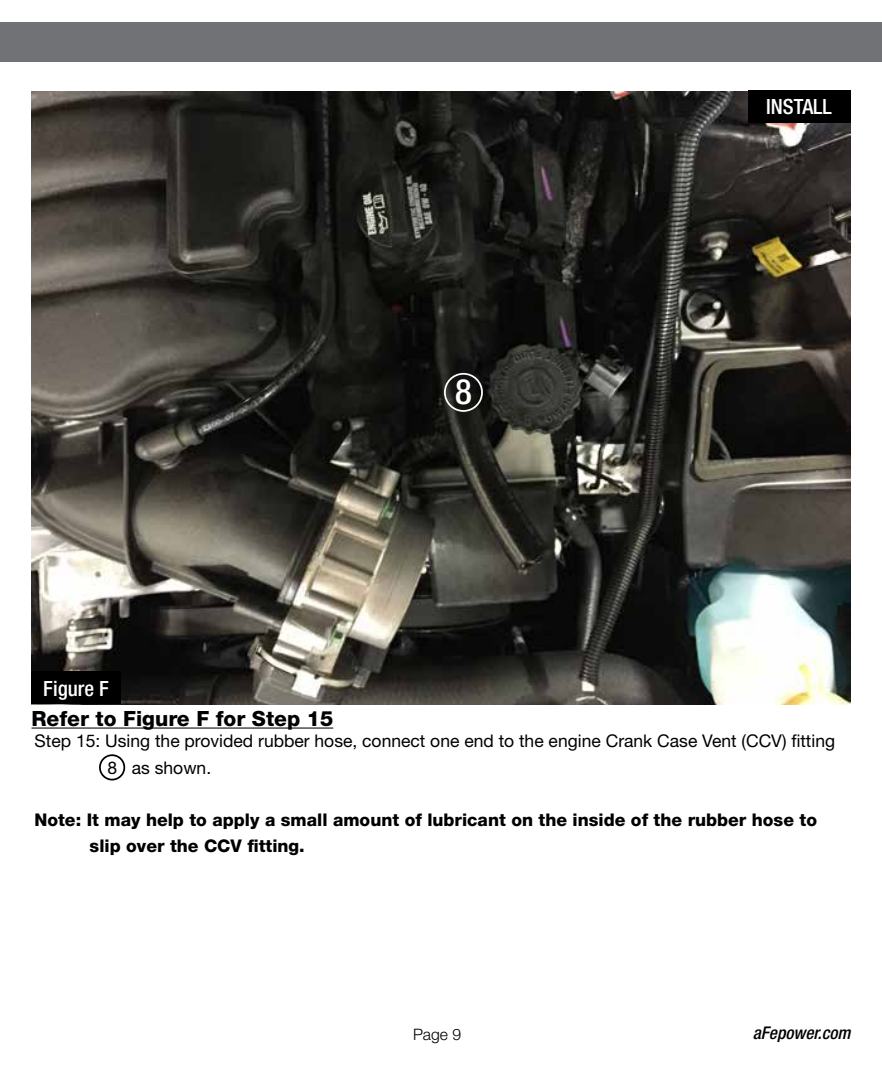
<style>
.page{position:relative;width:882px;height:1071px;background:#fff}
.page>*{position:absolute;margin:0;border:0;box-sizing:border-box;transform-origin:0 0}
.t1{font:500 condensed 35px "Helvetica Neue";color:#fff}
.t2{font:800 21px "Helvetica Neue";color:#000}
.t3{font:500 condensed 21px "Helvetica Neue";color:#fff}
.t4{font:800 17.5px/26.2px "Helvetica Neue";color:#000}
.t5{font:17.5px/26.2px "Helvetica Neue";color:#000}
.t6{font:italic 500 condensed 17.5px "Helvetica Neue";color:#000}
.t7{font:300 15.75px "Helvetica Neue";color:#000}
</style>
<div class="page">
<div style="left:0;top:23px;width:882px;height:39px;background:#717275"></div>
<hr style="left:32px;top:728px;width:301px;height:1px;background:#000">
<div style="left:99px;top:754px;width:26px;height:26px;border:2px solid #000;border-radius:50%"></div>
<img style="left:32px;top:92px;width:818px;height:612px">
<div style="left:748px;top:90px;width:102px;height:33px;background:#000"></div>
<div style="left:444px;top:373px;width:39px;height:39px;border:2px solid #fff;border-radius:50%"></div>
<div style="left:32px;top:671px;width:89px;height:33px;background:#000"></div>
<p class="t3" style="left:43px;top:676px;width:67px">Figure F</p>
<p class="t2" style="left:32px;top:706px;width:303px">Refer to Figure F for Step 15</p>
<h1 class="t1" style="left:455px;top:371px;width:18px">8</h1>
<p class="t3" style="left:766px;top:94px;width:67px">INSTALL</p>
<p class="t5" style="left:107px;top:728px;width:729px;text-indent:-73px">Step 15: Using the provided rubber hose, connect one end to the engine Crank Case Vent (CCV) fitting<br>8 as shown.</p>
<p class="t4" style="left:90px;top:807px;width:729px;text-indent:-55px">Note: It may help to apply a small amount of lubricant on the inside of the rubber hose to slip over the CCV fitting.</p>
<p class="t7" style="left:413px;top:1024px;width:50px">Page 9</p>
<p class="t6" style="left:753px;top:1023px;width:99px">aFepower.com</p>
</div>
